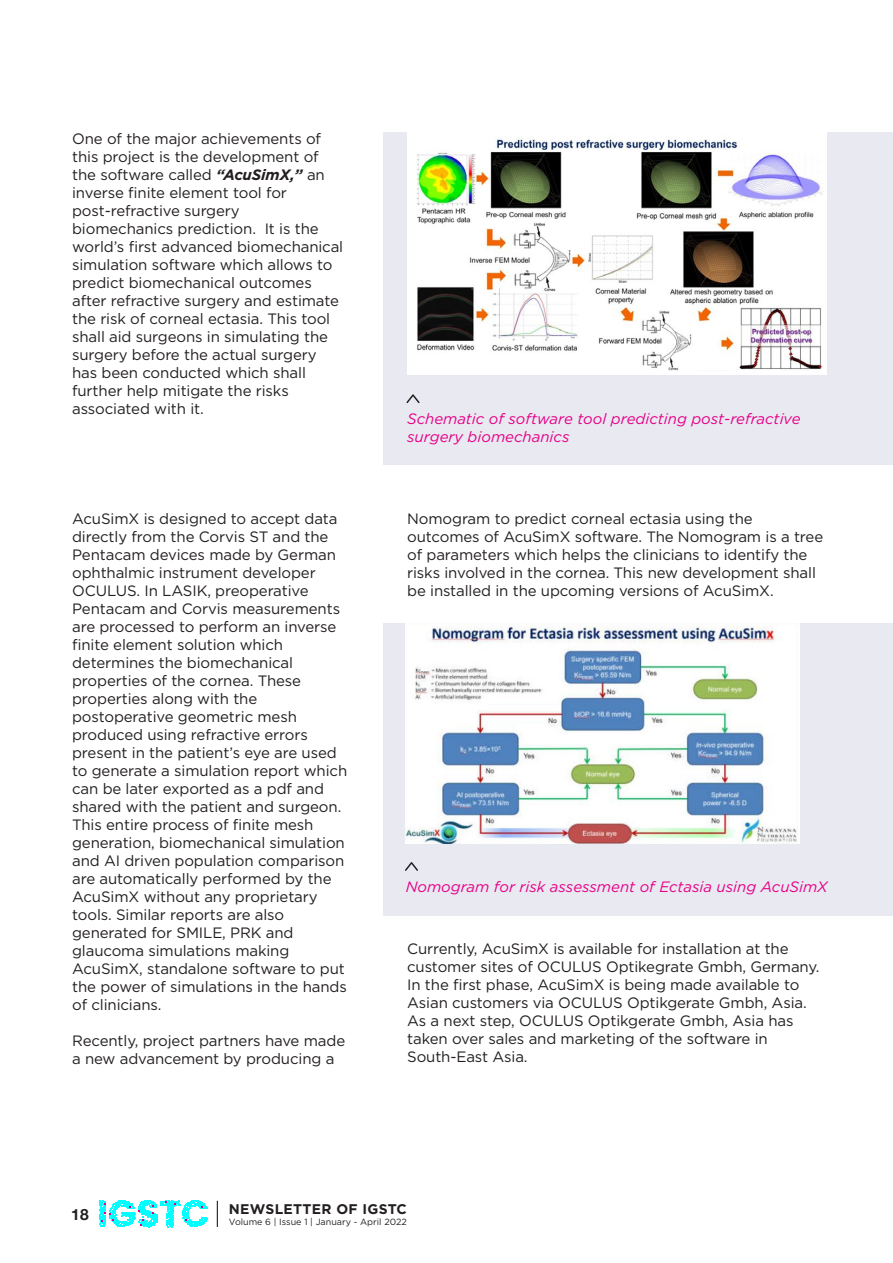
<style>
.page{position:relative;width:893px;height:1263px;background:#fff}
.page>*{position:absolute;margin:0;border:0;box-sizing:border-box;transform-origin:0 0}
.t1{font:700 15.6px "Helvetica Neue";color:#231f20}
.t2{font:15px/18px "Gotham";letter-spacing:-.01em;color:#231f20}
.t3{font:italic 15px/18px "Gotham";color:#e60086}
.t4{font:700 13.95px "Gotham";letter-spacing:.02em;color:#231f20}
.t5{font:9px "Gotham";color:#231f20}
.s1{font-weight:700;font-style:italic}
</style>
<div class="page">
<div style="left:383px;top:132px;width:510px;height:332px;background:#e9e9f2"></div>
<div style="left:383px;top:623px;width:510px;height:293px;background:#e9e9f2"></div>
<svg style="left:406px;top:394px;width:14px;height:10px"></svg>
<svg style="left:99px;top:1200px;width:109px;height:27px"></svg>
<svg style="left:217px;top:1201px;width:1px;height:26px"></svg>
<img style="left:407px;top:133px;width:419px;height:242px">
<svg style="left:405px;top:862px;width:13px;height:9px"></svg>
<img style="left:406px;top:623px;width:393px;height:220px">
<p class="t2" style="left:72px;top:130px;width:273px">One of the major achievements of this project is the development of the software called <span class="s1">“AcuSimX,”</span> an inverse finite element tool for post-refractive surgery biomechanics prediction. It is the world’s first advanced biomechanical simulation software which allows to predict biomechanical outcomes after refractive surgery and estimate the risk of corneal ectasia. This tool shall aid surgeons in simulating the surgery before the actual surgery has been conducted which shall further help mitigate the risks associated with it.</p>
<p class="t2" style="left:72px;top:509px;width:277px">AcuSimX is designed to accept data directly from the Corvis ST and the<br>Pentacam devices made by German ophthalmic instrument developer<br>OCULUS. In LASIK, preoperative<br>Pentacam and Corvis measurements are processed to perform an inverse finite element solution which determines the biomechanical properties of the cornea. These properties along with the postoperative geometric mesh produced using refractive errors present in the patient’s eye are used to generate a simulation report which can be later exported as a pdf and shared with the patient and surgeon.<br>This entire process of finite mesh generation, biomechanical simulation and AI driven population comparison are automatically performed by the<br>AcuSimX without any proprietary tools. Similar reports are also generated for SMILE, PRK and glaucoma simulations making<br>AcuSimX, standalone software to put the power of simulations in the hands of clinicians.</p>
<p class="t2" style="left:72px;top:1031px;width:275px">Recently, project partners have made a new advancement by producing a</p>
<p class="t3" style="left:407px;top:409px;width:395px">Schematic of software tool predicting post-refractive surgery biomechanics</p>
<p class="t2" style="left:407px;top:509px;width:417px">Nomogram to predict corneal ectasia using the outcomes of AcuSimX software. The Nomogram is a tree of parameters which helps the clinicians to identify the risks involved in the cornea. This new development shall be installed in the upcoming versions of AcuSimX.</p>
<p class="t3" style="left:406px;top:877px;width:423px">Nomogram for risk assessment of Ectasia using AcuSimX</p>
<p class="t2" style="left:407px;top:940px;width:414px">Currently, AcuSimX is available for installation at the customer sites of OCULUS Optikegrate Gmbh, Germany.<br>In the first phase, AcuSimX is being made available to Asian customers via OCULUS Optikgerate Gmbh, Asia.<br>As a next step, OCULUS Optikgerate Gmbh, Asia has taken over sales and marketing of the software in South-East Asia.</p>
<p class="t1" style="left:71px;top:1205px;width:19px">18</p>
<p class="t4" style="left:229px;top:1200px;width:180px">NEWSLETTER OF IGSTC</p>
<p class="t5" style="left:229px;top:1216px;width:180px">Volume 6 | Issue 1 | January - April 2022</p>
</div>
